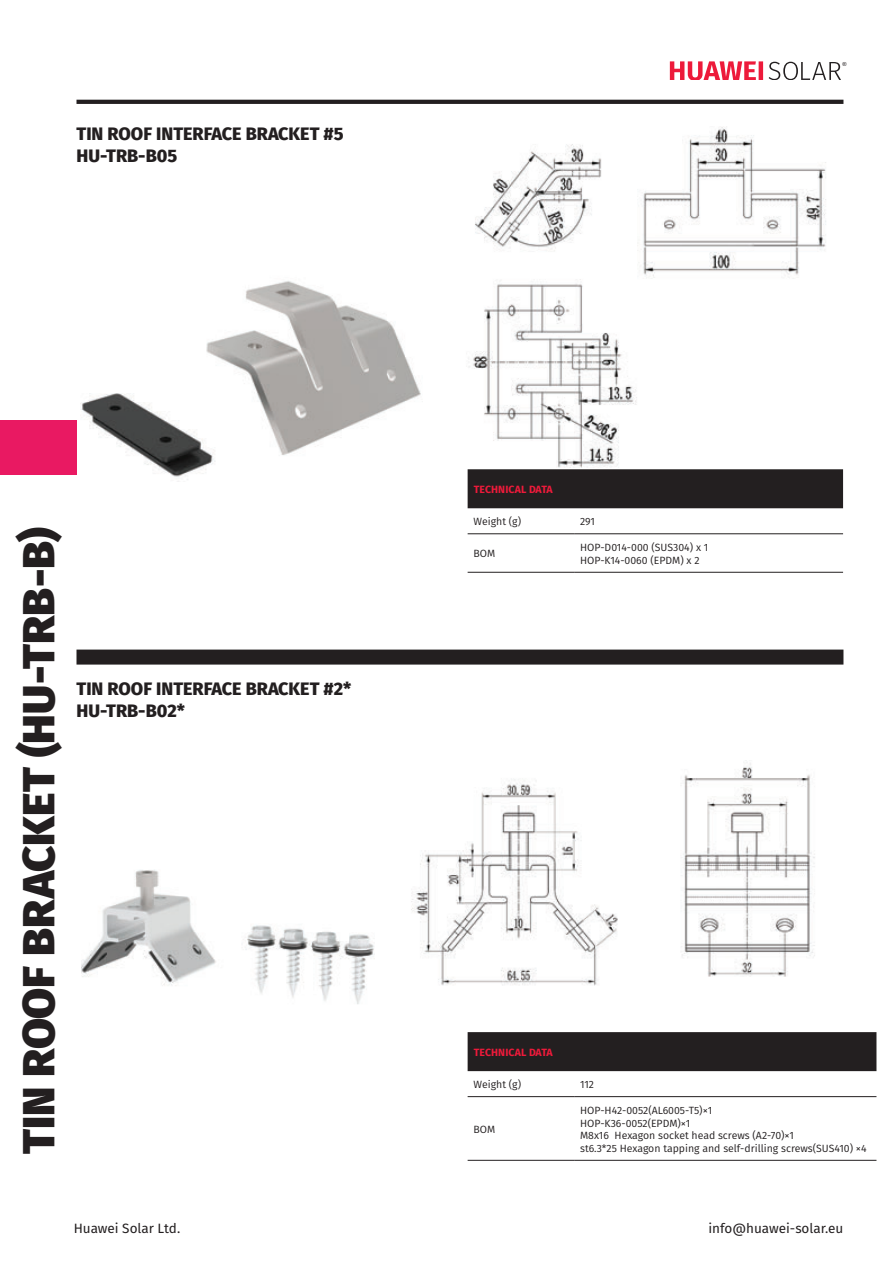
<style>
.page{position:relative;width:893px;height:1263px;background:#fff}
.page>*{position:absolute;margin:0;border:0;box-sizing:border-box;transform-origin:0 0}
.t1{font:800 45px "Fira Sans";color:#231f20}
.t2{font:800 18px/21.6px "Fira Sans";color:#231f20}
.t3{font:13.5px "Fira Sans";color:#231f20}
.t4{font:10.5px/12.6px "Fira Sans";color:#231f20}
.t5{font:700 10.5px "Fira Sans";letter-spacing:.01em;color:#ed1a3a}
.t6{font:5.55px "Arial";color:#231f20}
</style>
<div class="page">
<div style="left:468px;top:469px;width:375px;height:39px;background:#231f20"></div>
<hr style="left:468px;top:533px;width:106px;height:1px;background:#231f20">
<hr style="left:468px;top:572px;width:106px;height:1px;background:#231f20">
<hr style="left:574px;top:533px;width:269px;height:1px;background:#231f20">
<hr style="left:574px;top:572px;width:269px;height:1px;background:#231f20">
<img style="left:80px;top:281px;width:341px;height:201px">
<img style="left:468px;top:126px;width:358px;height:341px">
<div style="left:76px;top:650px;width:767px;height:15px;background:#231f20"></div>
<div style="left:0;top:421px;width:76px;height:54px;background:#e91962"></div>
<div style="left:468px;top:1032px;width:408px;height:39px;background:#231f20"></div>
<hr style="left:468px;top:1096px;width:106px;height:1px;background:#231f20">
<hr style="left:468px;top:1160px;width:106px;height:1px;background:#231f20">
<hr style="left:574px;top:1096px;width:302px;height:1px;background:#231f20">
<hr style="left:574px;top:1160px;width:302px;height:1px;background:#231f20">
<img style="left:82px;top:870px;width:292px;height:134px">
<img style="left:411px;top:762px;width:404px;height:224px">
<svg style="left:76px;top:100px;width:767px;height:4px;background:#262223"></svg>
<svg style="left:670px;top:61px;width:93px;height:19px"></svg>
<svg style="left:769px;top:62px;width:72px;height:18px"></svg>
<h2 class="t2" style="left:76px;top:124px;width:269px">TIN ROOF INTERFACE BRACKET #5<br>HU-TRB-B05</h2>
<p class="t6" style="left:842px;top:60px;width:6px">®</p>
<h1 class="t1" style="left:7px;top:1154px;width:628px;rotate:-90deg">TIN ROOF BRACKET (HU-TRB-B)</h1>
<h2 class="t2" style="left:76px;top:680px;width:276px">TIN ROOF INTERFACE BRACKET #2*<br>HU-TRB-B02*</h2>
<p class="t5" style="left:474px;top:482px;width:81px">TECHNICAL DATA</p>
<p class="t4" style="left:474px;top:515px;width:49px">Weight (g)</p>
<p class="t4" style="left:580px;top:515px;width:16px">291</p>
<p class="t4" style="left:474px;top:547px;width:23px">BOM</p>
<p class="t4" style="left:580px;top:541px;width:130px">HOP-D014-000 (SUS304) x 1<br>HOP-K14-0060 (EPDM) x 2</p>
<p class="t5" style="left:474px;top:1045px;width:81px">TECHNICAL DATA</p>
<p class="t4" style="left:474px;top:1078px;width:49px">Weight (g)</p>
<p class="t4" style="left:580px;top:1078px;width:16px">112</p>
<p class="t4" style="left:474px;top:1123px;width:23px">BOM</p>
<p class="t4" style="left:580px;top:1104px;width:288px">HOP-H42-0052(AL6005-T5)×1<br>HOP-K36-0052(EPDM)×1<br>M8x16 Hexagon socket head screws (A2-70)×1<br>st6.3*25 Hexagon tapping and self-drilling screws(SUS410) ×4</p>
<p class="t3" style="left:74px;top:1219px;width:108px">Huawei Solar Ltd.</p>
<p class="t3" style="left:708px;top:1219px;width:137px">info@huawei-solar.eu</p>
</div>
